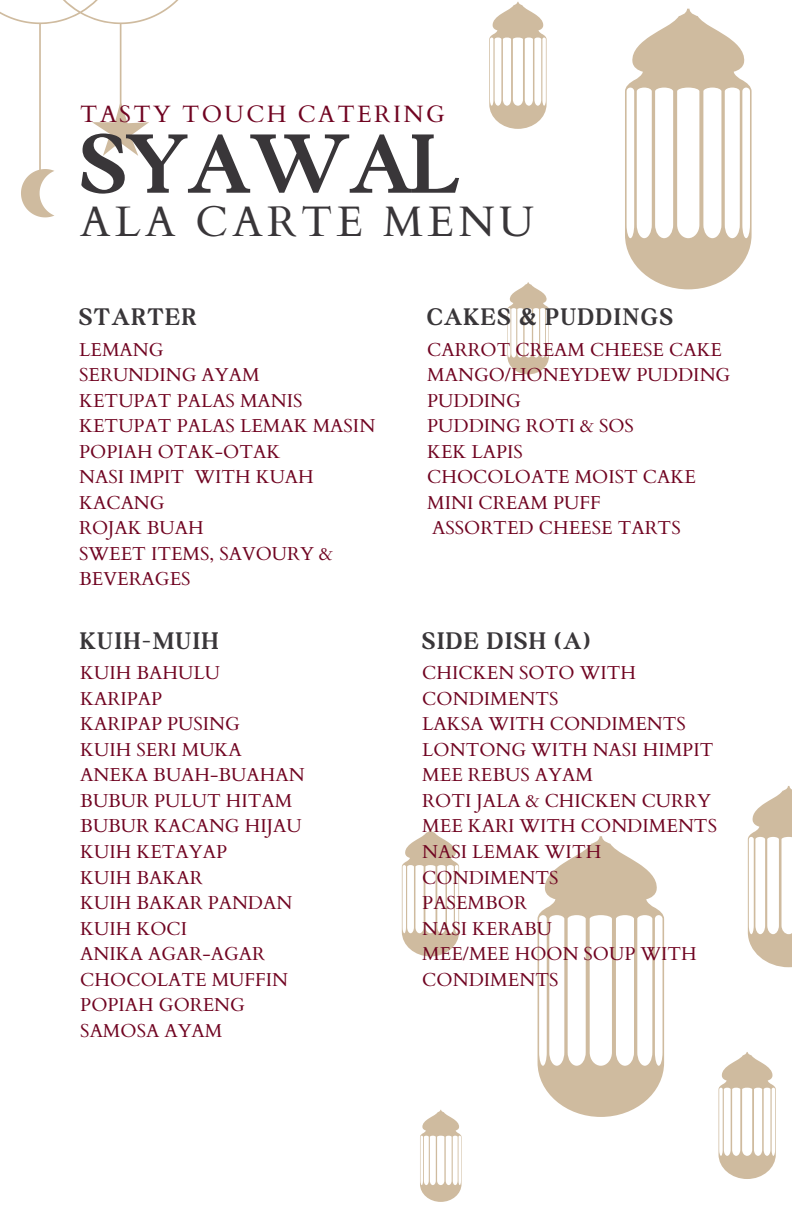
<style>
.page{position:relative;width:792px;height:1225px;background:#fff}
.page>*{position:absolute;margin:0;border:0;box-sizing:border-box;transform-origin:0 0}
.t1{font:700 89.6px "Boston Angel";color:#393639}
.t2{font:42.6px "Cardo";letter-spacing:.1em;color:#393639}
.t3{font:700 25.6px "Boston Angel";letter-spacing:.07em;color:#393639}
.t4{font:23.6px "Cardo";letter-spacing:.1em;color:#700421}
.t5{font:18.7px/25.5px "Cardo";color:#700421}
</style>
<div class="page">
<svg style="left:0;top:0;width:179px;height:217px"></svg>
<svg style="left:625px;top:9px;width:127px;height:280px"></svg>
<svg style="left:489px;top:2px;width:58px;height:127px"></svg>
<svg style="left:507px;top:282px;width:42px;height:92px"></svg>
<svg style="left:538px;top:836px;width:126px;height:280px"></svg>
<svg style="left:402px;top:829px;width:57px;height:127px"></svg>
<svg style="left:719px;top:1052px;width:57px;height:126px"></svg>
<svg style="left:748px;top:786px;width:44px;height:180px"></svg>
<svg style="left:420px;top:1109px;width:42px;height:92px"></svg>
<p class="t4" style="left:80px;top:99px;width:366px">TASTY TOUCH CATERING</p>
<h1 class="t1" style="left:80px;top:110px;width:381px">SYAWAL</h1>
<h2 class="t2" style="left:80px;top:194px;width:455px">ALA CARTE MENU</h2>
<h3 class="t3" style="left:79px;top:301px;width:118px">STARTER</h3>
<p class="t5" style="left:79px;top:337px;width:298px">LEMANG<br>SERUNDING AYAM<br>KETUPAT PALAS MANIS<br>KETUPAT PALAS LEMAK MASIN<br>POPIAH OTAK-OTAK<br>NASI IMPIT WITH KUAH<br>KACANG<br>ROJAK BUAH<br>SWEET ITEMS, SAVOURY &amp;<br>BEVERAGES</p>
<h3 class="t3" style="left:80px;top:625px;width:140px">KUIH-MUIH</h3>
<p class="t5" style="left:80px;top:660px;width:226px">KUIH BAHULU<br>KARIPAP<br>KARIPAP PUSING<br>KUIH SERI MUKA<br>ANEKA BUAH-BUAHAN<br>BUBUR PULUT HITAM<br>BUBUR KACANG HIJAU<br>KUIH KETAYAP<br>KUIH BAKAR<br>KUIH BAKAR PANDAN<br>KUIH KOCI<br>ANIKA AGAR-AGAR<br>CHOCOLATE MUFFIN<br>POPIAH GORENG<br>SAMOSA AYAM</p>
<h3 class="t3" style="left:427px;top:301px;width:247px">CAKES &amp; PUDDINGS</h3>
<p class="t5" style="left:427px;top:337px;width:305px">CARROT CREAM CHEESE CAKE<br>MANGO/HONEYDEW PUDDING<br>PUDDING<br>PUDDING ROTI &amp; SOS<br>KEK LAPIS<br>CHOCOLOATE MOIST CAKE<br>MINI CREAM PUFF<br>ASSORTED CHEESE TARTS</p>
<h3 class="t3" style="left:422px;top:625px;width:169px">SIDE DISH (A)</h3>
<p class="t5" style="left:422px;top:660px;width:296px">CHICKEN SOTO WITH<br>CONDIMENTS<br>LAKSA WITH CONDIMENTS<br>LONTONG WITH NASI HIMPIT<br>MEE REBUS AYAM<br>ROTI JALA &amp; CHICKEN CURRY<br>MEE KARI WITH CONDIMENTS<br>NASI LEMAK WITH<br>CONDIMENTS<br>PASEMBOR<br>NASI KERABU<br>MEE/MEE HOON SOUP WITH<br>CONDIMENTS</p>
</div>
